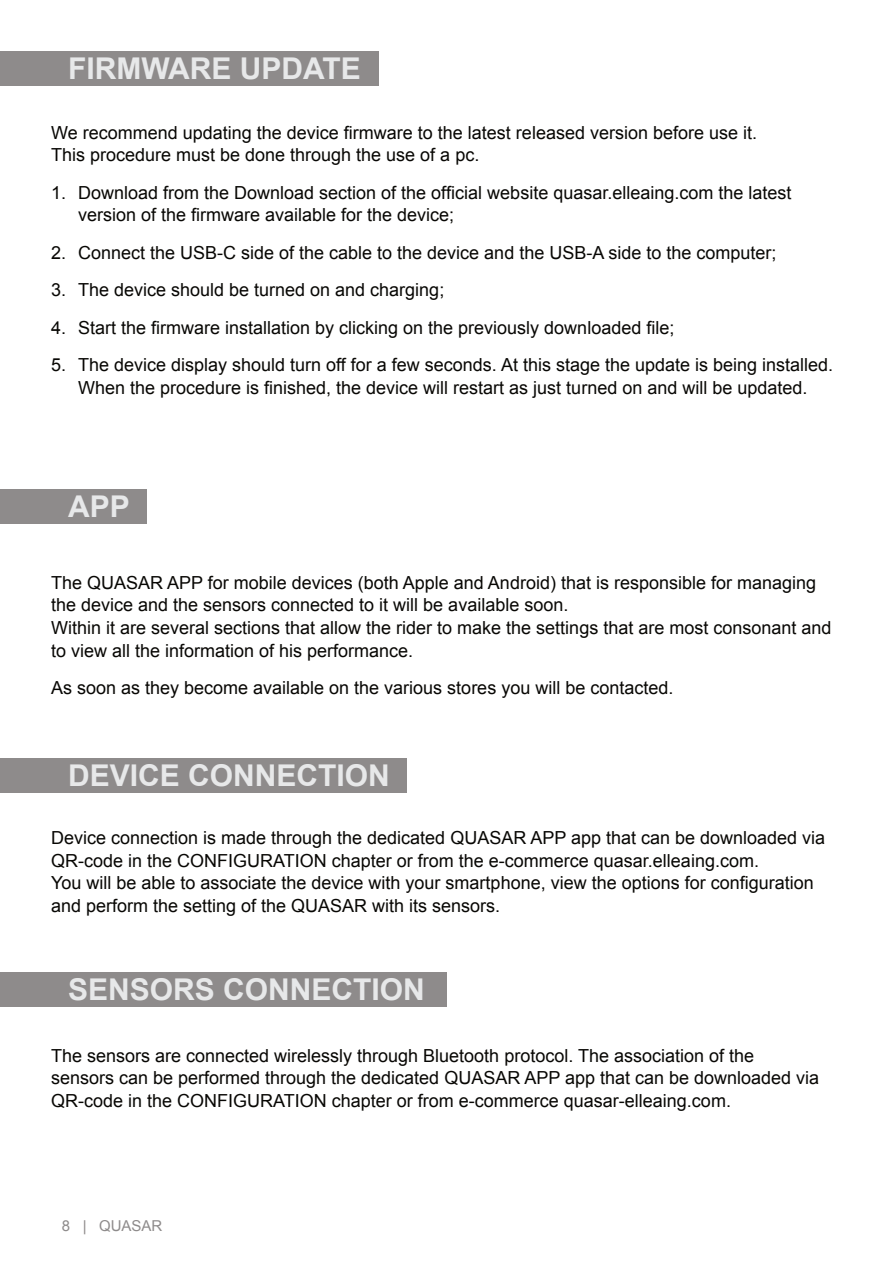
<style>
.page{position:relative;width:893px;height:1263px;background:#fff}
.page>*{position:absolute;margin:0;border:0;box-sizing:border-box;transform-origin:0 0}
.t1{font:700 30px "Arial";color:#e7e8e9}
.t2{font:18px/22.5px "Arial";color:#080704}
.t3{font:15px "Arial";color:#8e8b8b}
</style>
<div class="page">
<div style="left:0;top:51px;width:378px;height:34px;background:#8e8b8b"></div>
<div style="left:0;top:489px;width:147px;height:34px;background:#8e8b8b"></div>
<div style="left:0;top:758px;width:407px;height:34px;background:#8e8b8b"></div>
<div style="left:0;top:972px;width:446px;height:34px;background:#8e8b8b"></div>
<hr style="left:892px;top:51px;width:1px;height:34px;background:#8e8b8b">
<h1 class="t1" style="left:68px;top:57px;width:294px">FIRMWARE UPDATE</h1>
<p class="t2" style="left:51px;top:123px;width:708px">We recommend updating the device firmware to the latest released version before use it.<br>This procedure must be done through the use of a pc.</p>
<p class="t2" style="left:78px;top:183px;width:715px;text-indent:-27px">1. Download from the Download section of the official website quasar.elleaing.com the latest version of the firmware available for the device;</p>
<p class="t2" style="left:51px;top:243px;width:727px">2. Connect the USB-C side of the cable to the device and the USB-A side to the computer;</p>
<p class="t2" style="left:51px;top:281px;width:395px">3. The device should be turned on and charging;</p>
<p class="t2" style="left:51px;top:318px;width:625px">4. Start the firmware installation by clicking on the previously downloaded file;</p>
<p class="t2" style="left:51px;top:356px;width:784px;text-align:center">5. The device display should turn off for a few seconds. At this stage the update is being installed.<br>When the procedure is finished, the device will restart as just turned on and will be updated.</p>
<h1 class="t1" style="left:68px;top:495px;width:63px">APP</h1>
<p class="t2" style="left:51px;top:573px;width:782px">The QUASAR APP for mobile devices (both Apple and Android) that is responsible for managing the device and the sensors connected to it will be available soon.<br>Within it are several sections that allow the rider to make the settings that are most consonant and to view all the information of his performance.</p>
<p class="t2" style="left:51px;top:678px;width:624px">As soon as they become available on the various stores you will be contacted.</p>
<h1 class="t1" style="left:68px;top:764px;width:323px">DEVICE CONNECTION</h1>
<p class="t2" style="left:51px;top:828px;width:776px">Device connection is made through the dedicated QUASAR APP app that can be downloaded via QR-code in the CONFIGURATION chapter or from the e-commerce quasar.elleaing.com.<br>You will be able to associate the device with your smartphone, view the options for configuration and perform the setting of the QUASAR with its sensors.</p>
<h1 class="t1" style="left:68px;top:978px;width:358px">SENSORS CONNECTION</h1>
<p class="t2" style="left:51px;top:1046px;width:770px">The sensors are connected wirelessly through Bluetooth protocol. The association of the sensors can be performed through the dedicated QUASAR APP app that can be downloaded via<br>QR-code in the CONFIGURATION chapter or from e-commerce quasar-elleaing.com.</p>
<p class="t3" style="left:62px;top:1220px;width:102px">8 | QUASAR</p>
</div>
